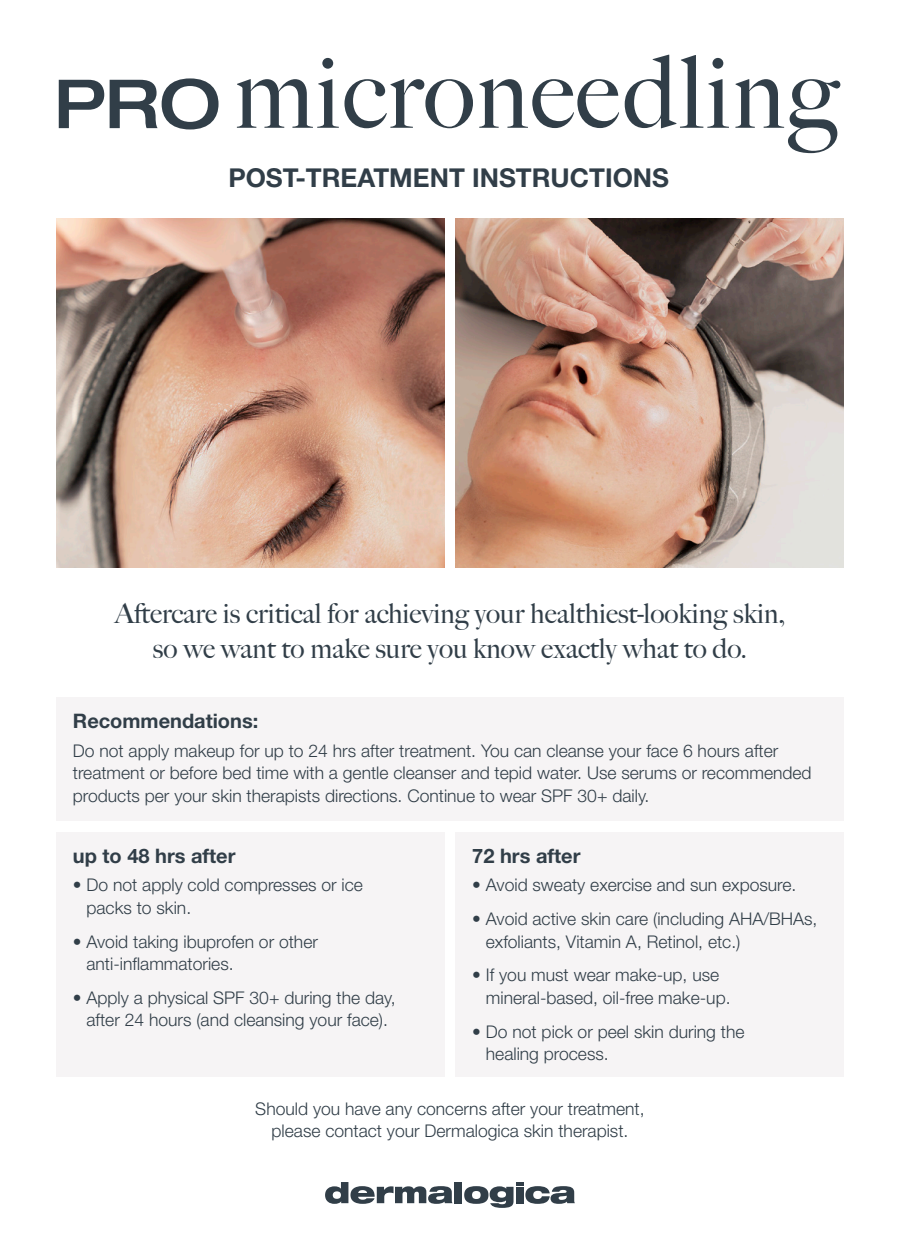
<style>
.page{position:relative;width:900px;height:1260px;background:#fff}
.page>*{position:absolute;margin:0;border:0;box-sizing:border-box;transform-origin:0 0}
.t1{font:100.75px "Big Caslon FB";letter-spacing:.015em;color:#313e48}
.t2{font:27.5px/35px "Big Caslon FB";color:#313e48;text-align:center}
.t3{font:700 26px "Helvetica Neue LT Std";color:#313e48}
.t4{font:700 20px "Helvetica Neue LT Std";color:#313e48}
.t5{font:300 17.5px/22.5px "Helvetica Neue LT Std";color:#313e48}
.s1{font-family:"Helvetica Neue LT Std";font-weight:500;font-stretch:expanded;font-size:67.75px}
</style>
<div class="page">
<img style="left:456px;top:219px;width:388px;height:349px">
<div style="left:56px;top:832px;width:388px;height:245px;background:#f6f4f5"></div>
<div style="left:456px;top:832px;width:388px;height:245px;background:#f6f4f5"></div>
<div style="left:56px;top:698px;width:788px;height:123px;background:#f6f4f5"></div>
<img style="left:56px;top:219px;width:388px;height:349px">
<svg style="left:325px;top:1182px;width:128px;height:22px"></svg>
<div style="left:455px;top:1182px;width:7px;height:21px;background:#313e48"></div>
<svg style="left:464px;top:1182px;width:111px;height:26px"></svg>
<p class="t1" style="left:54px;top:34px;width:786px"><span class="s1">PRO</span> microneedling</p>
<p class="t3" style="left:228px;top:162px;width:442px">POST-TREATMENT INSTRUCTIONS</p>
<p class="t2" style="left:115px;top:596px;width:672px">Aftercare is critical for achieving your healthiest-looking skin, so we want to make sure you know exactly what to do.</p>
<p class="t4" style="left:73px;top:709px;width:187px">Recommendations:</p>
<p class="t5" style="left:73px;top:739px;width:740px">Do not apply makeup for up to 24 hrs after treatment. You can cleanse your face 6 hours after treatment or before bed time with a gentle cleanser and tepid water. Use serums or recommended products per your skin therapists directions. Continue to wear SPF 30+ daily.</p>
<p class="t4" style="left:73px;top:843px;width:164px">up to 48 hrs after</p>
<p class="t5" style="left:87px;top:873px;width:278px;text-indent:-14px">• Do not apply cold compresses or ice packs to skin.</p>
<p class="t5" style="left:87px;top:930px;width:233px;text-indent:-14px">• Avoid taking ibuprofen or other anti-inflammatories.</p>
<p class="t5" style="left:73px;top:986px;width:324px;text-align:center">• Apply a physical SPF 30+ during the day, after 24 hours (and cleansing your face).</p>
<p class="t4" style="left:472px;top:843px;width:110px">72 hrs after</p>
<p class="t5" style="left:472px;top:873px;width:326px">• Avoid sweaty exercise and sun exposure.</p>
<p class="t5" style="left:486px;top:907px;width:333px;text-indent:-14px">• Avoid active skin care (including AHA/BHAs, exfoliants, Vitamin A, Retinol, etc.)</p>
<p class="t5" style="left:486px;top:963px;width:246px;text-indent:-14px">• If you must wear make-up, use mineral-based, oil-free make-up.</p>
<p class="t5" style="left:486px;top:1020px;width:260px;text-indent:-14px">• Do not pick or peel skin during the healing process.</p>
<p class="t5" style="left:255px;top:1097px;width:391px;text-align:center">Should you have any concerns after your treatment, please contact your Dermalogica skin therapist.</p>
</div>
